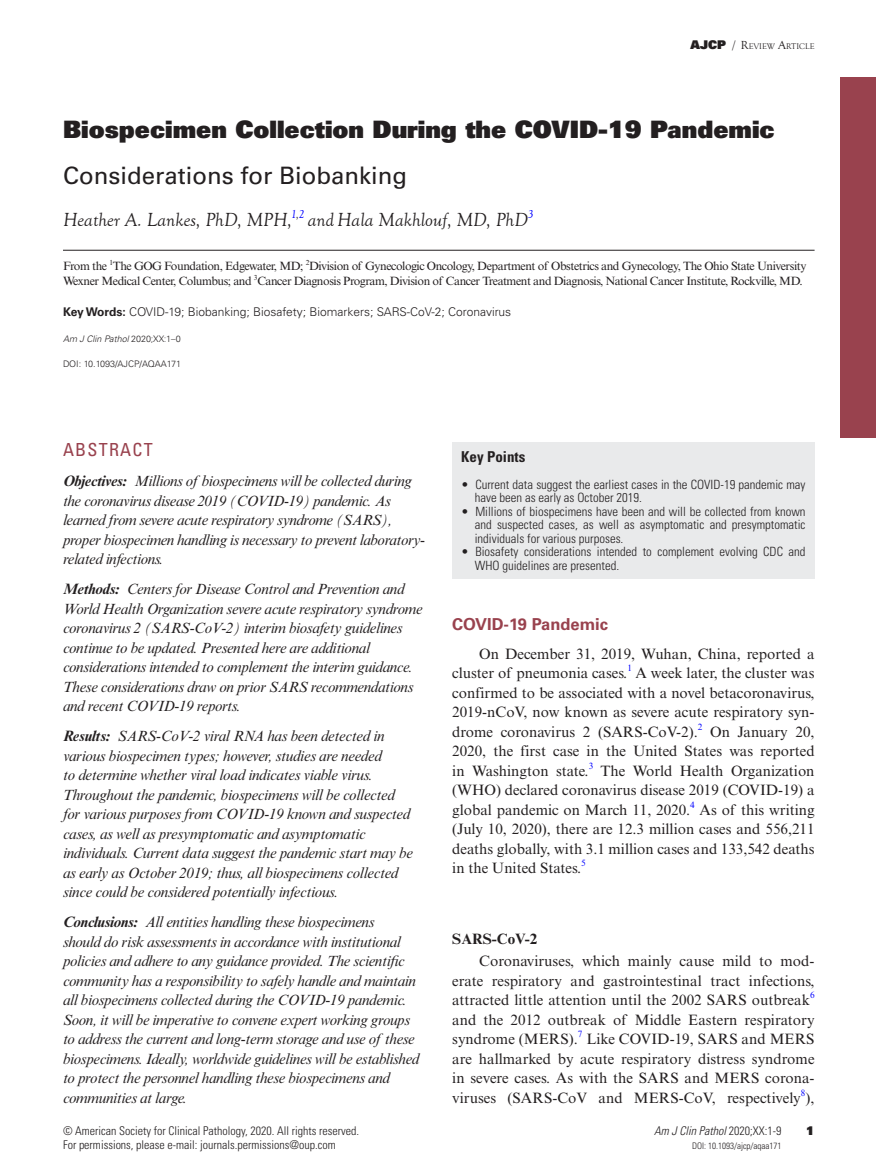
<style>
.page{position:relative;width:876px;height:1174px;background:#fff}
.page>*{position:absolute;margin:0;border:0;box-sizing:border-box;transform-origin:0 0}
.t1{font:24px "Univers LT Std X Black";color:#231f20}
.t2{font:24px "Univers LT Std";color:#231f20}
.t3{font:italic 19.5px "Goudy Old Style T";color:#231f20}
.t4{font:condensed 18px "Univers LT Std";letter-spacing:.07em;color:#99424e}
.t5{font:700 16.5px "Univers LT Std";color:#99424e}
.t6{font:italic 15px/19.5px "Times New Roman MT Std";letter-spacing:-.025em;color:#231f20}
.t7{font:15px/19.5px "Times New Roman MT Std";color:#231f20;text-align:justify}
.t8{font:700 15px "Times New Roman MT Std";color:#231f20}
.t9{font:700 condensed 15px "Univers LT Std";color:#231f20}
.t10{font:300 condensed 12.75px/13.5px "Univers LT Std";color:#231f20}
.t11{font:12px "Times New Roman MT Std";letter-spacing:-.035em;color:#231f20}
.t12{font:300 condensed 12px/13.5px "Univers LT Std";color:#231f20}
.t13{font:300 12px "Univers LT Std";color:#231f20}
.t14{font:italic 300 condensed 12px "Univers LT Std";color:#231f20}
.t15{font:12px "Univers LT Std X Black";color:#231f20}
.t16{font:italic 11.85px "Goudy Old Style T";color:#00f}
.t17{font:9.15px "Times New Roman MT Std";color:#00f}
.t18{font:300 condensed 9px "Univers LT Std";color:#231f20}
.t19{font:italic 300 9px "Univers LT Std";color:#231f20}
.t20{font:300 9px "Univers LT Std";color:#231f20}
.t21{font:8.4px "Goudy Old Style T";color:#231f20}
.t22{font:7.35px "Times New Roman MT Std";color:#231f20}
.s1{font-family:"Univers LT Std X Black";font-size:12px}
.s2{font-style:italic;font-size:12px}
.s3{font-size:12px}
.s4{color:#231f20}
.s5{font-weight:700}
.s6{font-style:normal}
.s7{font-style:normal;font-stretch:condensed}
</style>
<div class="page">
<hr style="left:63px;top:250px;width:751px;height:1px;background:#231f20">
<div style="left:841px;top:78px;width:35px;height:360px;background:#99424e"></div>
<div style="left:452px;top:442px;width:362px;height:137px;background:#e9eaeb"></div>
<p class="t21" style="left:691px;top:42px;width:125px"><span class="s1">AJCP</span> <span class="s2">/</span> <span class="s3">R</span>EVIEW <span class="s3">A</span>RTICLE</p>
<h1 class="t1" style="left:63px;top:113px;width:713px">Biospecimen Collection During the COVID-19 Pandemic</h1>
<h1 class="t2" style="left:63px;top:161px;width:346px">Considerations for Biobanking</h1>
<h2 class="t3" style="left:63px;top:209px;width:230px">Heather A. Lankes, PhD, MPH,</h2>
<p class="t16" style="left:291px;top:207px;width:16px">1<span class="s4">,</span>2</p>
<h2 class="t3" style="left:308px;top:209px;width:222px">and Hala Makhlouf, MD, PhD</h2>
<p class="t16" style="left:528px;top:207px;width:7px">3</p>
<p class="t11" style="left:63px;top:259px;width:46px">From the</p>
<p class="t22" style="left:109px;top:258px;width:5px">1</p>
<p class="t11" style="left:113px;top:259px;width:192px">The GOG Foundation, Edgewater, MD;</p>
<p class="t22" style="left:306px;top:258px;width:5px">2</p>
<p class="t11" style="left:309px;top:259px;width:499px">Division of Gynecologic Oncology, Department of Obstetrics and Gynecology, The Ohio State University</p>
<p class="t11" style="left:63px;top:274px;width:190px">Wexner Medical Center, Columbus; and</p>
<p class="t22" style="left:254px;top:273px;width:5px">3</p>
<p class="t11" style="left:257px;top:274px;width:547px">Cancer Diagnosis Program, Division of Cancer Treatment and Diagnosis, National Cancer Institute, Rockville, MD.</p>
<p class="t13" style="left:63px;top:305px;width:450px"><span class="s5">Key Words:</span> COVID-19; Biobanking; Biosafety; Biomarkers; SARS-CoV-2; Coronavirus</p>
<p class="t19" style="left:63px;top:333px;width:119px">Am J Clin Pathol <span class="s6">2020</span><span class="s7">;</span><span class="s6">XX</span><span class="s7">:</span><span class="s6">1</span><span class="s7">–</span><span class="s6">0</span></p>
<p class="t20" style="left:63px;top:359px;width:120px">DOI: 10.1093/AJCP/AQAA171</p>
<p class="t4" style="left:63px;top:438px;width:91px">ABSTRACT</p>
<p class="t6" style="left:63px;top:471px;width:364px"><span class="s5">Objectives:</span> Millions of biospecimens will be collected during the coronavirus disease 2019 (COVID-19) pandemic. As learned from severe acute respiratory syndrome (SARS), proper biospecimen handling is necessary to prevent laboratory&shy;related infections.</p>
<p class="t6" style="left:63px;top:579px;width:361px"><span class="s5">Methods:</span> Centers for Disease Control and Prevention and World Health Organization severe acute respiratory syndrome coronavirus 2 (SARS-CoV-2) interim biosafety guidelines continue to be updated. Presented here are additional considerations intended to complement the interim guidance.<br>These considerations draw on prior SARS recommendations and recent COVID-19 reports.</p>
<p class="t6" style="left:63px;top:726px;width:352px"><span class="s5">Results:</span> SARS-CoV-2 viral RNA has been detected in various biospecimen types; however, studies are needed<br>to determine whether viral load indicates viable virus.<br>Throughout the pandemic, biospecimens will be collected for various purposes from COVID-19 known and suspected cases, as well as presymptomatic and asymptomatic individuals. Current data suggest the pandemic start may be as early as October 2019; thus, all biospecimens collected since could be considered potentially infectious.</p>
<p class="t6" style="left:63px;top:912px;width:358px"><span class="s5">Conclusions:</span> All entities handling these biospecimens<br>should do risk assessments in accordance with institutional policies and adhere to any guidance provided. The scientific community has a responsibility to safely handle and maintain all biospecimens collected during the COVID-19 pandemic.<br>Soon, it will be imperative to convene expert working groups to address the current and long-term storage and use of these biospecimens. Ideally, worldwide guidelines will be established to protect the personnel handling these biospecimens and communities at large.</p>
<p class="t12" style="left:63px;top:1124px;width:298px">© American Society for Clinical Pathology, 2020. All rights reserved.<br>For permissions, please e-mail: journals.permissions@oup.com</p>
<p class="t9" style="left:461px;top:447px;width:66px">Key Points</p>
<p class="t10" style="left:475px;top:477px;width:332px;text-indent:-14px">• Current data suggest the earliest cases in the COVID-19 pandemic may have been as early as October 2019.</p>
<p class="t10" style="left:475px;top:504px;width:332px;text-align:justify;text-indent:-14px">• Millions of biospecimens have been and will be collected from known and suspected cases, as well as asymptomatic and presymptomatic individuals for various purposes.</p>
<p class="t10" style="left:475px;top:545px;width:332px;text-indent:-14px">• Biosafety considerations intended to complement evolving CDC and<br>WHO guidelines are presented.</p>
<p class="t5" style="left:452px;top:614px;width:157px">COVID-19 Pandemic</p>
<p class="t7" style="left:452px;top:644px;width:364px;text-indent:27px">On December 31, 2019, Wuhan, China, reported a cluster of pneumonia cases.</p>
<p class="t17" style="left:627px;top:663px;width:6px">1</p>
<p class="t7" style="left:452px;top:663px;width:364px;text-indent:183px">A week later, the cluster was confirmed to be associated with a novel betacoronavirus, 2019-nCoV, now known as severe acute respiratory syn&shy;drome coronavirus 2 (SARS-CoV-2).</p>
<p class="t17" style="left:698px;top:721px;width:6px">2</p>
<p class="t7" style="left:452px;top:722px;width:364px;text-indent:258px">On January 20, 2020, the first case in the United States was reported in Washington state.</p>
<p class="t17" style="left:589px;top:760px;width:6px">3</p>
<p class="t7" style="left:452px;top:761px;width:364px;text-indent:148px">The World Health Organization (WHO) declared coronavirus disease 2019 (COVID-19) a global pandemic on March 11, 2020.</p>
<p class="t17" style="left:690px;top:799px;width:6px">4</p>
<p class="t7" style="left:452px;top:800px;width:364px;text-indent:247px">As of this writing (July 10, 2020), there are 12.3 million cases and 556,211 deaths globally, with 3.1 million cases and 133,542 deaths in the United States.</p>
<p class="t17" style="left:581px;top:858px;width:6px">5</p>
<p class="t8" style="left:452px;top:929px;width:87px">SARS-CoV-2</p>
<p class="t7" style="left:452px;top:951px;width:364px;text-indent:27px">Coronaviruses, which mainly cause mild to mod&shy;erate respiratory and gastrointestinal tract infections, attracted little attention until the 2002 SARS outbreak</p>
<p class="t17" style="left:810px;top:990px;width:6px">6</p>
<p class="t7" style="left:452px;top:1010px;width:364px">and the 2012 outbreak of Middle Eastern respiratory syndrome (MERS).</p>
<p class="t17" style="left:578px;top:1029px;width:6px">7</p>
<p class="t7" style="left:452px;top:1029px;width:364px;text-indent:134px">Like COVID-19, SARS and MERS are hallmarked by acute respiratory distress syndrome in severe cases. As with the SARS and MERS corona&shy;viruses (SARS-CoV and MERS-CoV, respectively<sup>8</sup>),</p>
<p class="t14" style="left:654px;top:1124px;width:129px">Am J Clin Pathol <span class="s6">2020;XX:1-9</span></p>
<p class="t18" style="left:692px;top:1140px;width:91px">DOI: 10.1093/ajcp/aqaa171</p>
<p class="t15" style="left:806px;top:1123px;width:10px">1</p>
</div>
